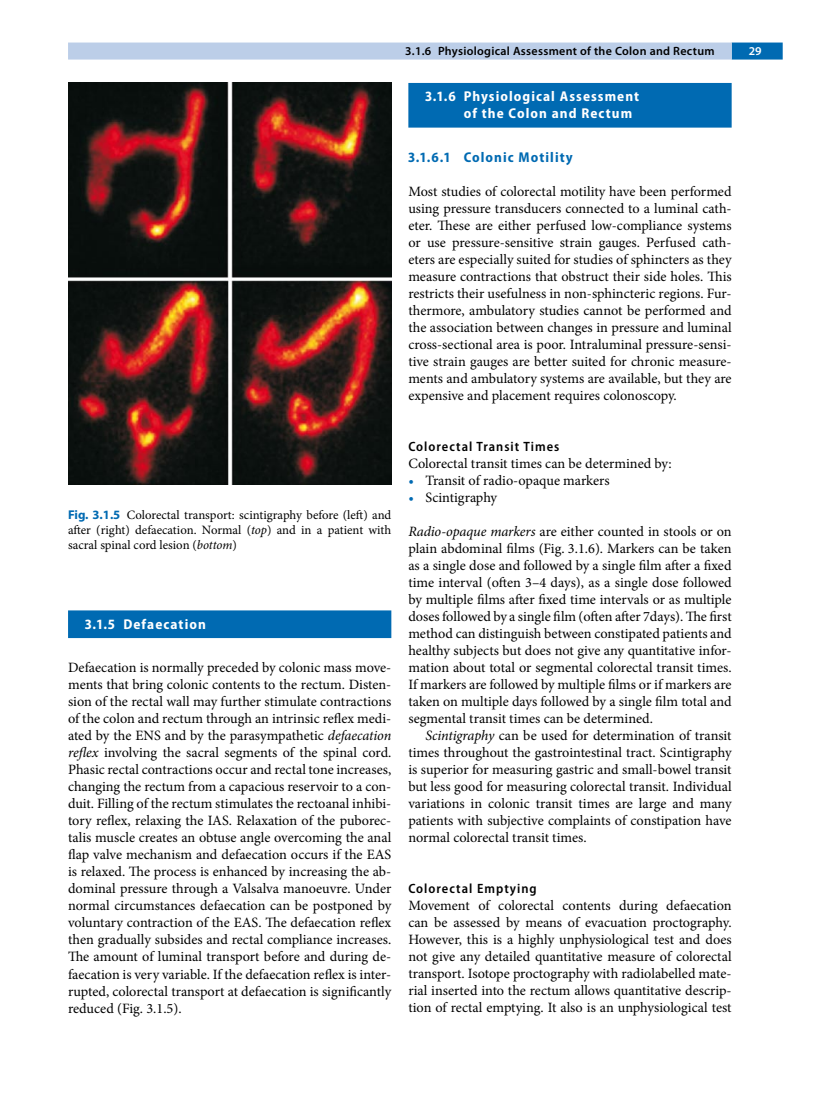
<style>
.page{position:relative;width:821px;height:1106px;background:#fff}
.page>*{position:absolute;margin:0;border:0;box-sizing:border-box;transform-origin:0 0}
.t1{font:14.25px/17px "Minion Pro";color:#000;text-align:justify}
.t2{font:700 semi-condensed 14.25px/17px "Myriad Pro";letter-spacing:.075em;color:#fff}
.t3{font:700 semi-condensed 14.25px "Myriad Pro";letter-spacing:.075em;color:#006ab2}
.t4{font:600 semi-condensed 13.5px "Myriad Pro";letter-spacing:.075em;color:#000}
.t5{font:12.75px/15px "Minion Pro";color:#000;text-align:justify}
.t6{font:600 12px "Myriad Pro";letter-spacing:.025em;color:#000}
.t7{font:600 12px "Myriad Pro";color:#fff}
.s1{font-family:"Myriad Pro";font-weight:700;color:#006ab2}
.s2{font-style:italic}
.s3{color:#006ab2}
</style>
<div class="page">
<div style="left:731px;top:43px;width:51px;height:17px;background:#006ab2"></div>
<div style="left:68px;top:43px;width:663px;height:17px;background:#bccee8"></div>
<div style="left:68px;top:610px;width:323px;height:28px;background:#006ab2"></div>
<div style="left:408px;top:83px;width:323px;height:45px;background:#006ab2"></div>
<img style="left:68px;top:83px;width:323px;height:402px">
<p class="t5" style="left:68px;top:507px;width:325px"><span class="s1">Fig. 3.1.5</span> Colorectal transport: scintigraphy before (left) and after (right) defaecation. Normal (<span class="s2">top</span>) and in a patient with sacral spinal cord lesion (<span class="s2">bottom</span>)</p>
<p class="t2" style="left:85px;top:615px;width:122px">3.1.5 Defaecation</p>
<p class="t1" style="left:68px;top:659px;width:325px">Defaecation is normally preceded by colonic mass move&shy;ments that bring colonic contents to the rectum. Disten&shy;sion of the rectal wall may further stimulate contractions of the colon and rectum through an intrinsic reflex medi&shy;ated by the ENS and by the parasympathetic <span class="s2">defaecation reflex</span> involving the sacral segments of the spinal cord.<br>Phasic rectal contractions occur and rectal tone increases, changing the rectum from a capacious reservoir to a con&shy;duit. Filling of the rectum stimulates the rectoanal inhibi&shy;tory reflex, relaxing the IAS. Relaxation of the puborec&shy;talis muscle creates an obtuse angle overcoming the anal flap valve mechanism and defaecation occurs if the EAS is relaxed. The process is enhanced by increasing the ab&shy;dominal pressure through a Valsalva manoeuvre. Under normal circumstances defaecation can be postponed by voluntary contraction of the EAS. The defaecation reflex then gradually subsides and rectal compliance increases.<br>The amount of luminal transport before and during de&shy;faecation is very variable. If the defaecation reflex is inter&shy;rupted, colorectal transport at defaecation is significantly reduced (Fig. 3.1.5).</p>
<p class="t6" style="left:405px;top:43px;width:311px">3.1.6 Physiological Assessment of the Colon and Rectum</p>
<p class="t7" style="left:748px;top:43px;width:14px">29</p>
<p class="t2" style="left:463px;top:88px;width:177px;text-indent:-38px">3.1.6 Physiological Assessment of the Colon and Rectum</p>
<p class="t3" style="left:408px;top:149px;width:166px">3.1.6.1 Colonic Motility</p>
<p class="t1" style="left:408px;top:183px;width:325px">Most studies of colorectal motility have been performed using pressure transducers connected to a luminal cath&shy;eter. These are either perfused low-compliance systems or use pressure-sensitive strain gauges. Perfused cath&shy;eters are especially suited for studies of sphincters as they measure contractions that obstruct their side holes. This restricts their usefulness in non-sphincteric regions. Fur&shy;thermore, ambulatory studies cannot be performed and the association between changes in pressure and luminal cross-sectional area is poor. Intraluminal pressure-sensi&shy;tive strain gauges are better suited for chronic measure&shy;ments and ambulatory systems are available, but they are expensive and placement requires colonoscopy.</p>
<p class="t4" style="left:408px;top:439px;width:153px">Colorectal Transit Times</p>
<p class="t1" style="left:408px;top:455px;width:265px">Colorectal transit times can be determined by:</p>
<p class="t1" style="left:408px;top:472px;width:203px"><span class="s3">•</span> Transit of radio-opaque markers</p>
<p class="t1" style="left:408px;top:489px;width:90px"><span class="s3">•</span> Scintigraphy</p>
<p class="t1" style="left:408px;top:523px;width:325px"><span class="s2">Radio-opaque markers</span> are either counted in stools or on plain abdominal films (Fig. 3.1.6). Markers can be taken as a single dose and followed by a single film after a fixed time interval (often 3–4 days), as a single dose followed by multiple films after fixed time intervals or as multiple doses followed by a single film (often after 7days). The first method can distinguish between constipated patients and healthy subjects but does not give any quantitative infor&shy;mation about total or segmental colorectal transit times.<br>If markers are followed by multiple films or if markers are taken on multiple days followed by a single film total and segmental transit times can be determined.</p>
<p class="t1" style="left:408px;top:727px;width:325px;text-indent:17px"><span class="s2">Scintigraphy</span> can be used for determination of transit times throughout the gastrointestinal tract. Scintigraphy is superior for measuring gastric and small-bowel transit but less good for measuring colorectal transit. Individual variations in colonic transit times are large and many patients with subjective complaints of constipation have normal colorectal transit times.</p>
<p class="t4" style="left:408px;top:881px;width:130px">Colorectal Emptying</p>
<p class="t1" style="left:408px;top:897px;width:325px">Movement of colorectal contents during defaecation can be assessed by means of evacuation proctography.<br>However, this is a highly unphysiological test and does not give any detailed quantitative measure of colorectal transport. Isotope proctography with radiolabelled mate&shy;rial inserted into the rectum allows quantitative descrip&shy;tion of rectal emptying. It also is an unphysiological test</p>
</div>
